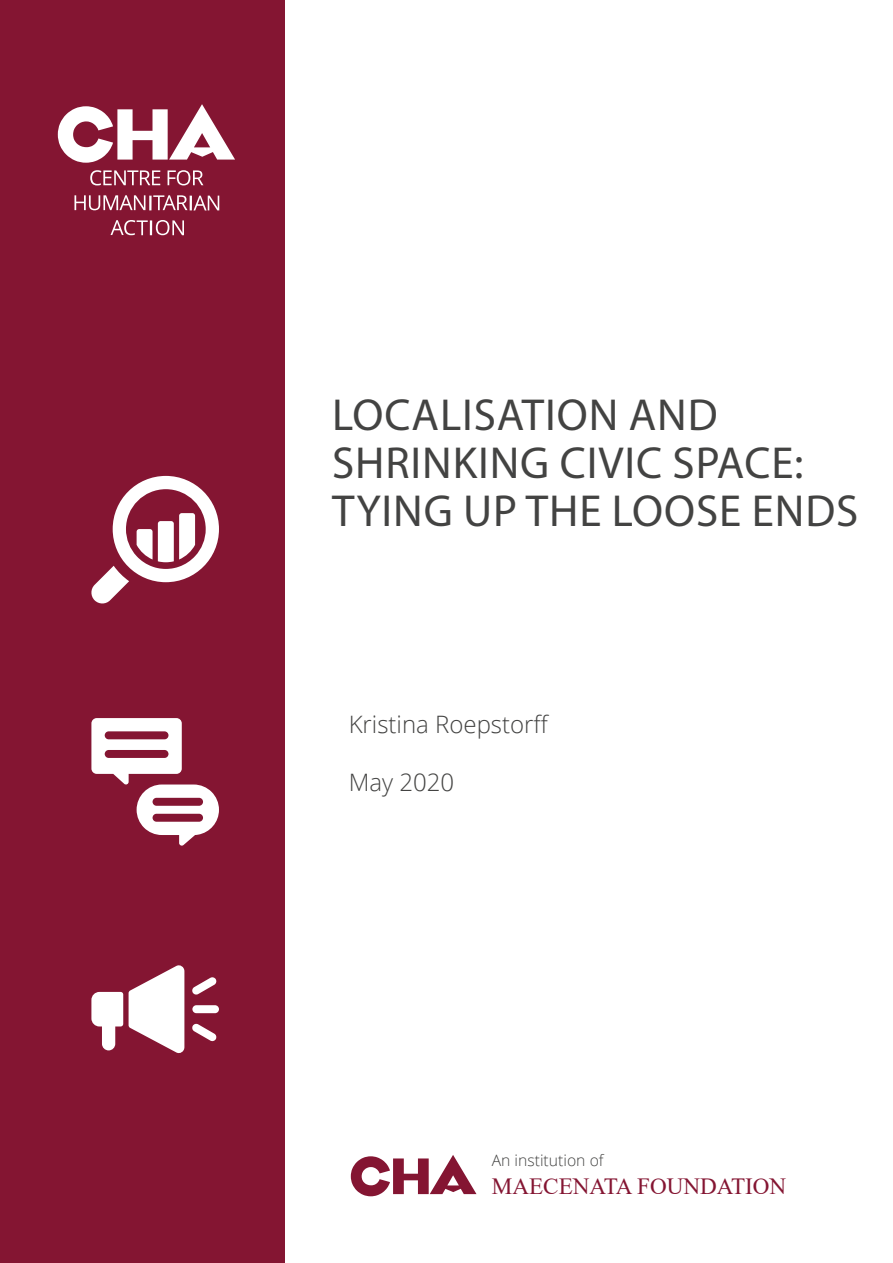
<style>
.page{position:relative;width:893px;height:1263px;background:#fff}
.page>*{position:absolute;margin:0;border:0;box-sizing:border-box;transform-origin:0 0}
.t1{font:45px/48px "Myriad Pro";letter-spacing:.02em;color:#434342}
.t2{font:300 24px "Open Sans";color:#434342}
.t3{font:23.1px "Times New Roman";color:#841532}
.t4{font:300 15.75px "Open Sans";color:#434342}
</style>
<div class="page">
<div style="left:0;top:0;width:285px;height:1263px;background:#841532"></div>
<svg style="left:90px;top:170px;width:70px;height:15px"></svg>
<svg style="left:168px;top:170px;width:35px;height:15px"></svg>
<svg style="left:74px;top:195px;width:71px;height:15px"></svg>
<svg style="left:111px;top:220px;width:73px;height:15px"></svg>
<svg style="left:58px;top:104px;width:177px;height:59px"></svg>
<svg style="left:90px;top:476px;width:129px;height:128px"></svg>
<svg style="left:91px;top:718px;width:128px;height:128px"></svg>
<svg style="left:129px;top:964px;width:55px;height:90px"></svg>
<svg style="left:91px;top:992px;width:32px;height:58px"></svg>
<div style="left:192px;top:1005px;width:27px;height:8px;background:#fff;border-radius:4px"></div>
<svg style="left:192px;top:977px;width:25px;height:18px"></svg>
<svg style="left:192px;top:1023px;width:25px;height:19px"></svg>
<svg style="left:351px;top:1155px;width:125px;height:41px"></svg>
<hr style="left:149px;top:196px;width:3px;height:14px;background:#fff">
<svg style="left:153px;top:195px;width:66px;height:15px"></svg>
<p class="t1" style="left:332px;top:390px;width:528px">LOCALISATION AND<br>SHRINKING CIVIC SPACE:<br>TYING UP THE LOOSE ENDS</p>
<p class="t2" style="left:349px;top:708px;width:202px">Kristina Roepstorff</p>
<p class="t2" style="left:349px;top:766px;width:107px">May 2020</p>
<p class="t4" style="left:492px;top:1150px;width:113px">An institution of</p>
<p class="t3" style="left:492px;top:1170px;width:296px">MAECENATA FOUNDATION</p>
</div>
